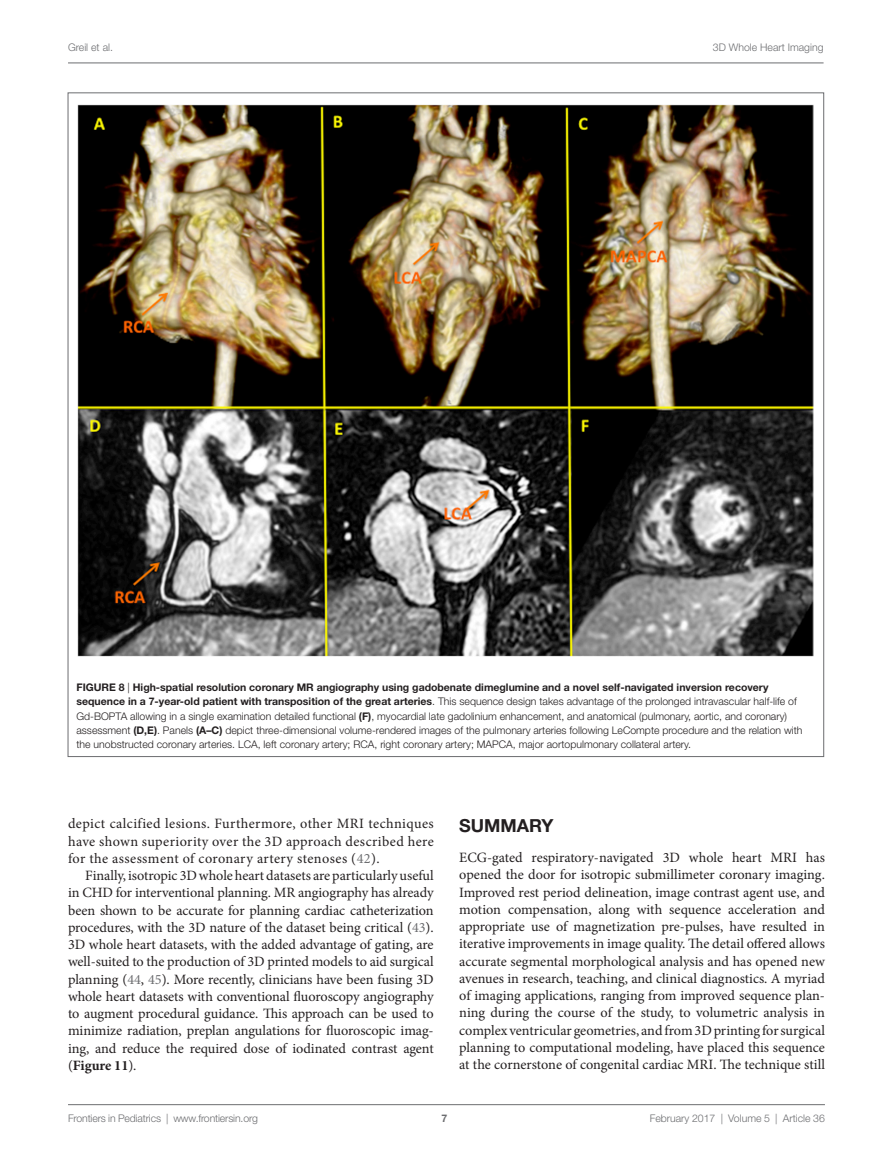
<style>
.page{position:relative;width:893px;height:1170px;background:#fff}
.page>*{position:absolute;margin:0;border:0;box-sizing:border-box;transform-origin:0 0}
.t1{font:700 18px "Helvetica Neue LT Std";color:#231f20}
.t2{font:14.25px/17.2px "Minion Pro";color:#231f20;text-align:justify}
.t3{font:300 10.5px/14.2px "Helvetica Neue LT Std";color:#231f20}
.t4{font:300 10.5px "Helvetica Neue LT Std";color:#6c6d70}
.t5{font:700 10.5px "Helvetica Neue LT Std";color:#6c6d70}
.s1{font-weight:700}
.s2{color:#6c6d70}
</style>
<div class="page">
<hr style="left:68px;top:1104px;width:757px;height:1px;background:#6c6d70">
<hr style="left:68px;top:63px;width:756px;height:1px;background:#6c6d70">
<img style="left:78px;top:104px;width:736px;height:552px">
<p class="t4" style="left:68px;top:41px;width:46px">Greil et al.</p>
<p class="t4" style="left:713px;top:41px;width:112px">3D Whole Heart Imaging</p>
<p class="t3" style="left:76px;top:680px;width:728px"><span class="s1">FIGURE 8</span> | <span class="s1">High-spatial resolution coronary MR angiography using gadobenate dimeglumine and a novel self-navigated inversion recovery sequence in a 7-year-old patient with transposition of the great arteries</span>. This sequence design takes advantage of the prolonged intravascular half-life of Gd-BOPTA allowing in a single examination detailed functional <span class="s1">(F)</span>, myocardial late gadolinium enhancement, and anatomical (pulmonary, aortic, and coronary) assessment <span class="s1">(D,E)</span>. Panels <span class="s1">(A–C)</span> depict three-dimensional volume-rendered images of the pulmonary arteries following LeCompte procedure and the relation with the unobstructed coronary arteries. LCA, left coronary artery; RCA, right coronary artery; MAPCA, major aortopulmonary collateral artery.</p>
<p class="t2" style="left:68px;top:815px;width:367px">depict calcified lesions. Furthermore, other MRI techniques have shown superiority over the 3D approach described here for the assessment of coronary artery stenoses (<span class="s2">42</span>).</p>
<p class="t2" style="left:68px;top:866px;width:367px;text-indent:17px">Finally, isotropic 3D whole heart datasets are particularly useful in CHD for interventional planning. MR angiography has already been shown to be accurate for planning cardiac catheterization procedures, with the 3D nature of the dataset being critical (<span class="s2">43</span>).<br>3D whole heart datasets, with the added advantage of gating, are well-suited to the production of 3D printed models to aid surgical planning (<span class="s2">44</span>, <span class="s2">45</span>). More recently, clinicians have been fusing 3D whole heart datasets with conventional fluoroscopy angiography to augment procedural guidance. This approach can be used to minimize radiation, preplan angulations for fluoroscopic imag&shy;ing, and reduce the required dose of iodinated contrast agent (<span class="s1">Figure 11</span>).</p>
<p class="t1" style="left:459px;top:814px;width:96px">SUMMARY</p>
<p class="t2" style="left:459px;top:848px;width:367px">ECG-gated respiratory-navigated 3D whole heart MRI has opened the door for isotropic submillimeter coronary imaging.<br>Improved rest period delineation, image contrast agent use, and motion compensation, along with sequence acceleration and appropriate use of magnetization pre-pulses, have resulted in iterative improvements in image quality. The detail offered allows accurate segmental morphological analysis and has opened new avenues in research, teaching, and clinical diagnostics. A myriad of imaging applications, ranging from improved sequence plan&shy;ning during the course of the study, to volumetric analysis in complex ventricular geometries, and from 3D printing for surgical planning to computational modeling, have placed this sequence at the cornerstone of congenital cardiac MRI. The technique still</p>
<p class="t4" style="left:68px;top:1111px;width:191px">Frontiers in Pediatrics | www.frontiersin.org</p>
<p class="t4" style="left:650px;top:1111px;width:177px">February 2017 | Volume 5 | Article 36</p>
<p class="t5" style="left:441px;top:1111px;width:7px">7</p>
</div>
